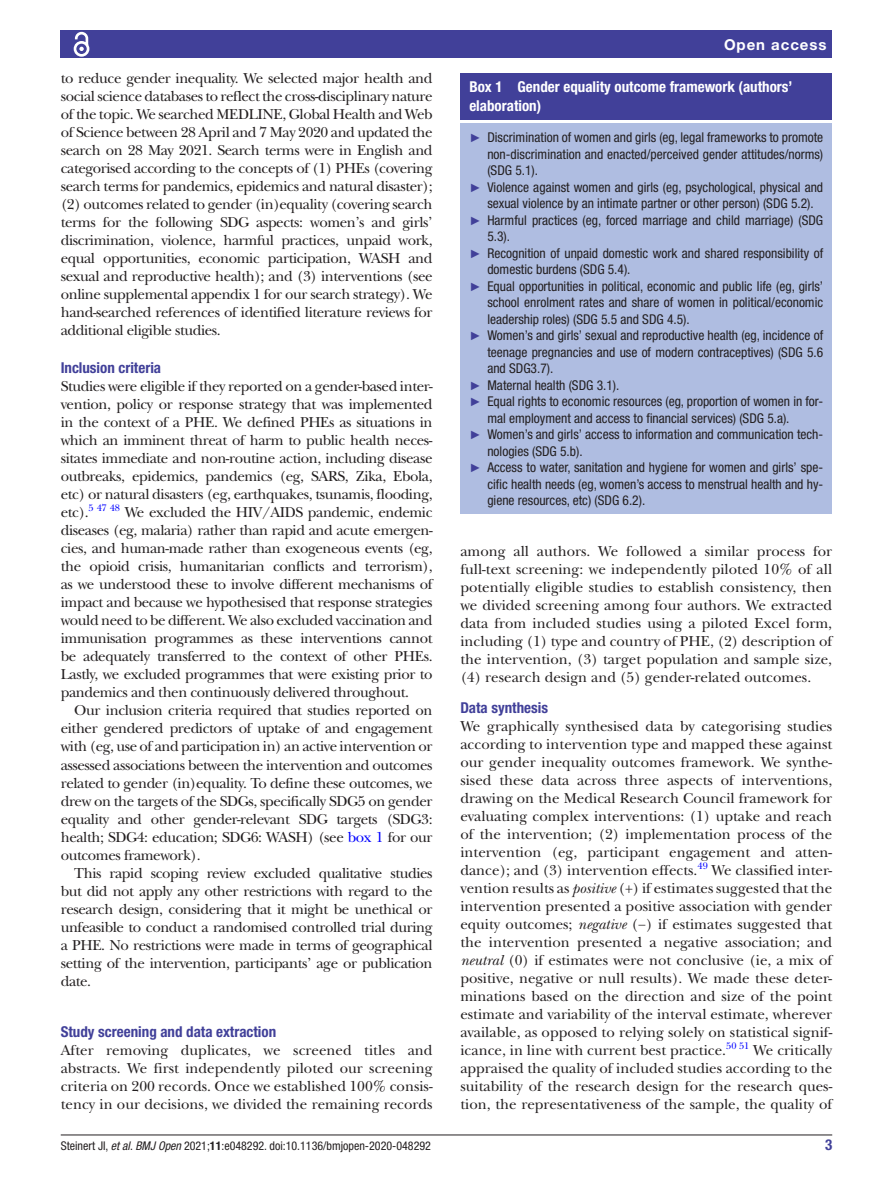
<style>
.page{position:relative;width:893px;height:1191px;background:#fff}
.page>*{position:absolute;margin:0;border:0;box-sizing:border-box;transform-origin:0 0}
.t1{font:15px/18px "New Baskerville";letter-spacing:-.025em;color:#231f20;text-align:justify}
.t2{font:700 condensed 15px "Helvetica Neue LT Std";color:#414099}
.t3{font:700 condensed 15px/18px "Helvetica Neue LT Std";color:#fff}
.t4{font:700 15px "Helvetica Neue LT Std";letter-spacing:.065em;color:#fff}
.t5{font:condensed 13.5px "Helvetica Neue LT Std";color:#231f20}
.t6{font:condensed 12px "Helvetica Neue LT Std";color:#231f20}
.t7{font:9.9px "New Baskerville";color:#00f}
.s1{color:#00f}
.s2{font-family:"Arial";font-stretch:normal;font-size:12px;color:#414099}
.s3{font-style:italic}
.s4{font-weight:700}
</style>
<div class="page">
<hr style="left:61px;top:1134px;width:771px;height:1px;background:#231f20">
<div style="left:61px;top:31px;width:771px;height:27px;background:#414099"></div>
<svg style="left:73px;top:31px;width:17px;height:26px"></svg>
<div style="left:460px;top:73px;width:372px;height:46px;background:#414099"></div>
<div style="left:460px;top:124px;width:372px;height:390px;background:#afbde1"></div>
<p class="t1" style="left:61px;top:69px;width:373px">to reduce gender inequality. We selected major health and social science databases to reflect the cross-disciplinary nature of the topic. We searched MEDLINE, Global Health and Web of Science between 28 April and 7 May 2020 and updated the search on 28 May 2021. Search terms were in English and categorised according to the concepts of (1) PHEs (covering search terms for pandemics, epidemics and natural disaster); (2) outcomes related to gender (in)equality (covering search terms for the following SDG aspects: women’s and girls’ discrimination, violence, harmful practices, unpaid work, equal opportunities, economic participation, WASH and sexual and reproductive health); and (3) interventions (see online supplemental appendix 1 for our search strategy). We hand-searched references of identified literature reviews for additional eligible studies.</p>
<p class="t2" style="left:61px;top:359px;width:102px">Inclusion criteria</p>
<p class="t1" style="left:61px;top:377px;width:373px">Studies were eligible if they reported on a gender-based inter&shy;vention, policy or response strategy that was implemented in the context of a PHE. We defined PHEs as situations in which an imminent threat of harm to public health neces&shy;sitates immediate and non-routine action, including disease outbreaks, epidemics, pandemics (eg, SARS, Zika, Ebola, etc) or natural disasters (eg, earthquakes, tsunamis, flooding, etc).</p>
<p class="t7" style="left:88px;top:501px;width:33px">5 47 48</p>
<p class="t1" style="left:61px;top:503px;width:373px;text-indent:64px">We excluded the HIV/AIDS pandemic, endemic diseases (eg, malaria) rather than rapid and acute emergen&shy;cies, and human-made rather than exogeneous events (eg, the opioid crisis, humanitarian conflicts and terrorism), as we understood these to involve different mechanisms of impact and because we hypothesised that response strategies would need to be different. We also excluded vaccination and immunisation programmes as these interventions cannot be adequately transferred to the context of other PHEs.<br>Lastly, we excluded programmes that were existing prior to pandemics and then continuously delivered throughout.</p>
<p class="t1" style="left:61px;top:701px;width:373px;text-indent:14px">Our inclusion criteria required that studies reported on either gendered predictors of uptake of and engagement with (eg, use of and participation in) an active intervention or assessed associations between the intervention and outcomes related to gender (in)equality. To define these outcomes, we drew on the targets of the SDGs, specifically SDG5 on gender equality and other gender-relevant SDG targets (SDG3: health; SDG4: education; SDG6: WASH) (see <span class="s1">box 1</span> for our outcomes framework).</p>
<p class="t1" style="left:61px;top:863px;width:373px;text-indent:14px">This rapid scoping review excluded qualitative studies but did not apply any other restrictions with regard to the research design, considering that it might be unethical or unfeasible to conduct a randomised controlled trial during a PHE. No restrictions were made in terms of geographical setting of the intervention, participants’ age or publication date.</p>
<p class="t2" style="left:61px;top:1023px;width:217px">Study screening and data extraction</p>
<p class="t1" style="left:61px;top:1041px;width:373px">After removing duplicates, we screened titles and abstracts. We first independently piloted our screening criteria on 200 records. Once we established 100% consis&shy;tency in our decisions, we divided the remaining records</p>
<p class="t4" style="left:724px;top:35px;width:104px">Open access</p>
<p class="t3" style="left:469px;top:78px;width:325px">Box 1 Gender equality outcome framework (authors’ elaboration)</p>
<p class="t5" style="left:469px;top:130px;width:355px"><span class="s2">►</span> Discrimination of women and girls (eg, legal frameworks to promote</p>
<p class="t5" style="left:487px;top:146px;width:337px">non-discrimination and enacted/perceived gender attitudes/norms)</p>
<p class="t5" style="left:487px;top:163px;width:52px">(SDG 5.1).</p>
<p class="t5" style="left:469px;top:179px;width:355px"><span class="s2">►</span> Violence against women and girls (eg, psychological, physical and</p>
<p class="t5" style="left:487px;top:196px;width:328px">sexual violence by an intimate partner or other person) (SDG 5.2).</p>
<p class="t5" style="left:469px;top:212px;width:355px"><span class="s2">►</span> Harmful practices (eg, forced marriage and child marriage) (SDG</p>
<p class="t5" style="left:487px;top:229px;width:24px">5.3).</p>
<p class="t5" style="left:469px;top:245px;width:355px"><span class="s2">►</span> Recognition of unpaid domestic work and shared responsibility of</p>
<p class="t5" style="left:487px;top:262px;width:145px">domestic burdens (SDG 5.4).</p>
<p class="t5" style="left:469px;top:278px;width:355px"><span class="s2">►</span> Equal opportunities in political, economic and public life (eg, girls’</p>
<p class="t5" style="left:487px;top:295px;width:337px">school enrolment rates and share of women in political/economic</p>
<p class="t5" style="left:487px;top:311px;width:204px">leadership roles) (SDG 5.5 and SDG 4.5).</p>
<p class="t5" style="left:469px;top:328px;width:355px"><span class="s2">►</span> Women’s and girls’ sexual and reproductive health (eg, incidence of</p>
<p class="t5" style="left:487px;top:344px;width:337px">teenage pregnancies and use of modern contraceptives) (SDG 5.6</p>
<p class="t5" style="left:487px;top:361px;width:67px">and SDG3.7).</p>
<p class="t5" style="left:469px;top:377px;width:152px"><span class="s2">►</span> Maternal health (SDG 3.1).</p>
<p class="t5" style="left:469px;top:394px;width:355px"><span class="s2">►</span> Equal rights to economic resources (eg, proportion of women in for-</p>
<p class="t5" style="left:487px;top:410px;width:304px">mal employment and access to financial services) (SDG 5.a).</p>
<p class="t5" style="left:469px;top:427px;width:355px"><span class="s2">►</span> Women’s and girls’ access to information and communication tech-</p>
<p class="t5" style="left:487px;top:443px;width:97px">nologies (SDG 5.b).</p>
<p class="t5" style="left:469px;top:460px;width:355px"><span class="s2">►</span> Access to water, sanitation and hygiene for women and girls’ spe-</p>
<p class="t5" style="left:487px;top:476px;width:337px">cific health needs (eg, women’s access to menstrual health and hy-</p>
<p class="t5" style="left:487px;top:493px;width:159px">giene resources, etc) (SDG 6.2).</p>
<p class="t1" style="left:460px;top:542px;width:373px">among all authors. We followed a similar process for full-text screening: we independently piloted 10% of all potentially eligible studies to establish consistency, then we divided screening among four authors. We extracted data from included studies using a piloted Excel form, including (1) type and country of PHE, (2) description of the intervention, (3) target population and sample size, (4) research design and (5) gender-related outcomes.</p>
<p class="t2" style="left:460px;top:699px;width:89px">Data synthesis</p>
<p class="t1" style="left:460px;top:717px;width:373px">We graphically synthesised data by categorising studies according to intervention type and mapped these against our gender inequality outcomes framework. We synthe&shy;sised these data across three aspects of interventions, drawing on the Medical Research Council framework for evaluating complex interventions: (1) uptake and reach of the intervention; (2) implementation process of the intervention (eg, participant engagement and atten&shy;dance); and (3) intervention effects.<sup>49</sup> We classified inter&shy;vention results as <span class="s3">positive</span> (+) if estimates suggested that the intervention presented a positive association with gender equity outcomes; <span class="s3">negative</span> (−) if estimates suggested that the intervention presented a negative association; and <span class="s3">neutral</span> (0) if estimates were not conclusive (ie, a mix of positive, negative or null results). We made these deter&shy;minations based on the direction and size of the point estimate and variability of the interval estimate, wherever available, as opposed to relying solely on statistical signif&shy;icance, in line with current best practice.<sup>50</sup> <sup>51</sup> We critically appraised the quality of included studies according to the suitability of the research design for the research ques&shy;tion, the representativeness of the sample, the quality of</p>
<p class="t6" style="left:61px;top:1138px;width:372px">Steinert JI, <span class="s3">et al</span>. <span class="s3">BMJ Open</span> 2021;<span class="s4">11</span>:e048292. doi:10.1136/bmjopen-2020-048292</p>
<p class="t2" style="left:825px;top:1135px;width:9px">3</p>
</div>
